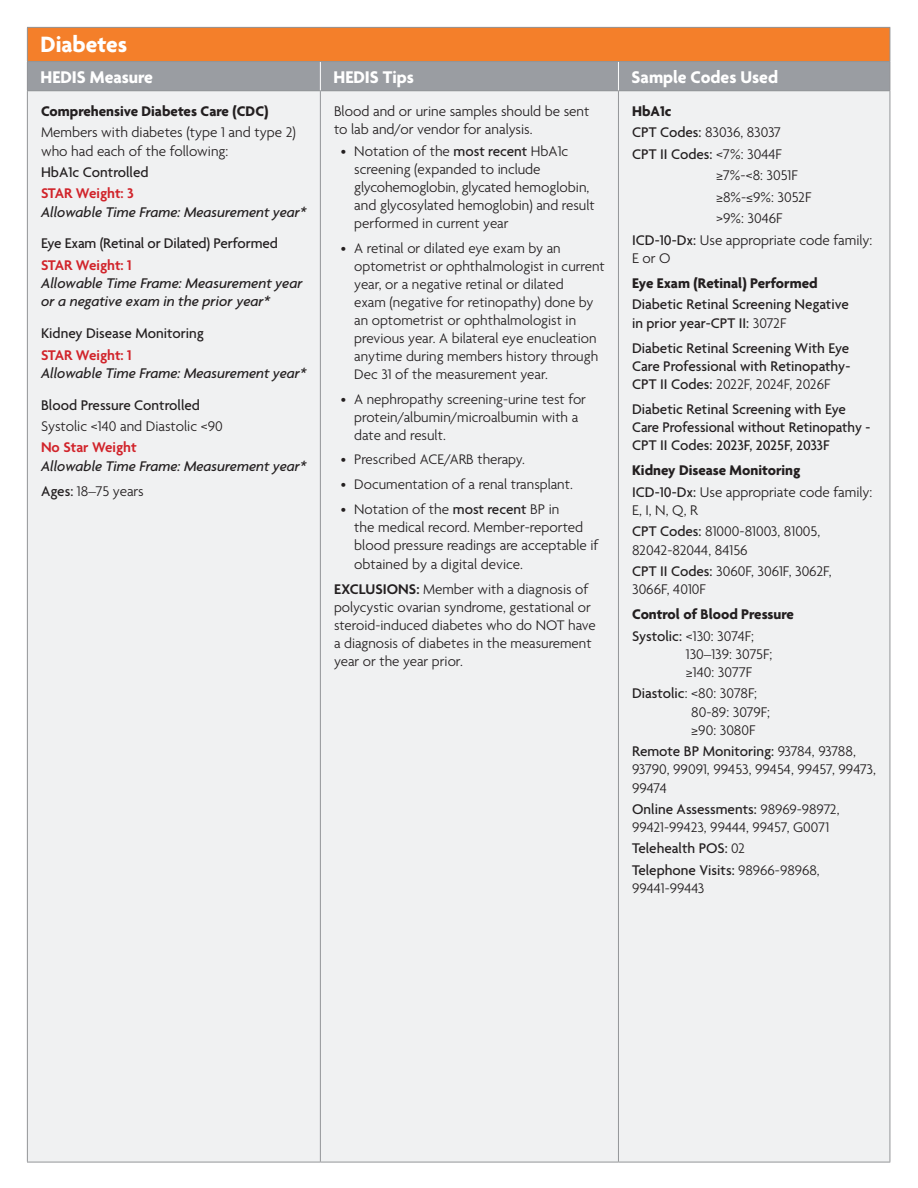
<style>
.page{position:relative;width:918px;height:1188px;background:#fff}
.page>*{position:absolute;margin:0;border:0;box-sizing:border-box;transform-origin:0 0}
.t1{font:700 24px "Agenda";color:#fff}
.t2{font:700 18.3px "Agenda";color:#fff}
.t3{font:300 15.15px/18.1px "Agenda";color:#231f20}
.t4{font:500 15.15px/18.1px "Agenda";color:#231f20}
.t5{font:italic 500 15.15px/18.1px "Agenda";color:#231f20}
.t6{font:700 15.15px/21.5px "Agenda";color:#231f20}
.t7{font:600 15.15px "Agenda";color:#d1232a}
.t8{font:300 15px/18px "Agenda";color:#231f20}
.s1{font-style:normal}
.s2{font-weight:300;font-style:normal}
.s3{font-weight:500}
.s4{font-size:15px}
.s5{font-size:15.15px}
.s6{font-weight:500;font-size:15.15px}
.s7{font-weight:600;font-size:15.15px}
.s8{font-weight:300}
.s9{font-weight:700}
.s10{font-weight:300;font-size:15px}
</style>
<div class="page">
<div style="left:27px;top:91px;width:293px;height:1071px;background:#f0f1f2"></div>
<div style="left:320px;top:91px;width:298px;height:1071px;background:#f0f1f2"></div>
<div style="left:618px;top:91px;width:272px;height:1071px;background:#f0f1f2"></div>
<div style="left:27px;top:27px;width:863px;height:35px;background:#f47f2a"></div>
<div style="left:27px;top:62px;width:293px;height:29px;background:#9a9da2"></div>
<div style="left:320px;top:62px;width:298px;height:29px;background:#9a9da2"></div>
<div style="left:618px;top:62px;width:272px;height:29px;background:#9a9da2"></div>
<hr style="left:27px;top:1162px;width:293px;height:1px;background:#939598">
<hr style="left:320px;top:1162px;width:298px;height:1px;background:#939598">
<hr style="left:618px;top:1162px;width:272px;height:1px;background:#939598">
<hr style="left:27px;top:27px;width:293px;height:1px;background:#939598">
<hr style="left:27px;top:28px;width:1px;height:33px;background:#939598">
<hr style="left:320px;top:27px;width:298px;height:1px;background:#939598">
<hr style="left:618px;top:27px;width:272px;height:1px;background:#939598">
<hr style="left:890px;top:28px;width:1px;height:33px;background:#939598">
<hr style="left:27px;top:61px;width:293px;height:1px;background:#939598">
<hr style="left:320px;top:61px;width:298px;height:1px;background:#939598">
<hr style="left:618px;top:61px;width:272px;height:1px;background:#939598">
<svg style="left:890px;top:62px;width:1px;height:28px"></svg>
<hr style="left:27px;top:90px;width:293px;height:1px;background:#939598">
<hr style="left:27px;top:91px;width:1px;height:1071px;background:#939598">
<hr style="left:320px;top:90px;width:298px;height:1px;background:#939598">
<hr style="left:320px;top:91px;width:1px;height:1071px;background:#939598">
<hr style="left:618px;top:90px;width:272px;height:1px;background:#939598">
<hr style="left:618px;top:91px;width:1px;height:1071px;background:#939598">
<hr style="left:890px;top:91px;width:1px;height:1071px;background:#939598">
<svg style="left:320px;top:62px;width:1px;height:28px"></svg>
<svg style="left:618px;top:62px;width:1px;height:28px"></svg>
<h1 class="t1" style="left:41px;top:30px;width:88px">Diabetes</h1>
<p class="t2" style="left:41px;top:66px;width:114px">HEDIS Measure</p>
<p class="t2" style="left:334px;top:66px;width:82px">HEDIS Tips</p>
<p class="t2" style="left:632px;top:66px;width:148px">Sample Codes Used</p>
<p class="t6" style="left:41px;top:100px;width:229px">Comprehensive Diabetes Care (CDC)</p>
<p class="t3" style="left:41px;top:123px;width:256px">Members with diabetes (type 1 and type 2) who had each of the following:</p>
<p class="t4" style="left:41px;top:163px;width:109px">HbA1c Controlled</p>
<p class="t7" style="left:41px;top:184px;width:94px">STAR Weight: 3</p>
<p class="t5" style="left:41px;top:202px;width:267px">Allowable Time Frame: Measurement year*</p>
<p class="t4" style="left:41px;top:234px;width:238px">Eye Exam (Retinal or Dilated) Performed</p>
<p class="t7" style="left:41px;top:256px;width:92px">STAR Weight: 1</p>
<p class="t5" style="left:41px;top:274px;width:263px">Allowable Time Frame: Measurement year or a negative exam in the prior year*</p>
<p class="t4" style="left:41px;top:324px;width:164px">Kidney Disease Monitoring</p>
<p class="t7" style="left:41px;top:345px;width:92px">STAR Weight: 1</p>
<p class="t5" style="left:41px;top:363px;width:267px">Allowable Time Frame: Measurement year*</p>
<p class="t4" style="left:41px;top:395px;width:160px">Blood Pressure Controlled</p>
<p class="t3" style="left:41px;top:417px;width:183px">Systolic &lt;140 and Diastolic &lt;90</p>
<p class="t7" style="left:41px;top:438px;width:97px">No Star Weight</p>
<p class="t5" style="left:41px;top:453px;width:267px;line-height:25px">Allowable Time Frame: Measurement year*<br><span class="s1">Ages:</span> <span class="s2">18–75 years</span></p>
<p class="t3" style="left:334px;top:102px;width:257px">Blood and or urine samples should be sent to lab and/or vendor for analysis.</p>
<p class="t3" style="left:354px;top:141px;width:242px;text-indent:-13px">• Notation of the <span class="s3">most recent</span> HbA1c screening (expanded to include glycohemoglobin, glycated hemoglobin, and glycosylated hem<span class="s4">oglobin) and result</span></p>
<p class="t8" style="left:354px;top:214px;width:156px">performed in current year</p>
<p class="t8" style="left:354px;top:239px;width:252px;text-indent:-14px">• A retinal or dilated eye exam by an optometrist or ophthalmologist in current year, or a negative retinal or dilated<br>exam (negative for retinopathy) done by an optometrist or ophthalmologist in previous year. A bilateral eye enucleation anytime during members history through Dec 31 of the measurement year.</p>
<p class="t8" style="left:354px;top:390px;width:233px;text-indent:-14px">• A nephropathy screening-urine test for protein/albumin/microalbumin with a date and result.</p>
<p class="t8" style="left:341px;top:450px;width:186px">• Prescribed ACE/ARB therapy.</p>
<p class="t8" style="left:341px;top:475px;width:234px">• Documentation of a renal transplant.</p>
<p class="t8" style="left:341px;top:500px;width:220px">• Notation of <span class="s5">the</span> <span class="s6">most recent</span> <span class="s5">BP in</span></p>
<p class="t3" style="left:354px;top:518px;width:246px">the medical record. Member-reported blood pressure readings are acceptable if obtained by a digital device.</p>
<p class="t8" style="left:334px;top:580px;width:263px"><span class="s7">EXCLUSIONS:</span> Member with a diagnosis of polycystic ovarian syndrome, gestational or steroid-induced diabetes who do NOT have a diagnosis of diabetes in the measurement year or the year prior.</p>
<p class="t6" style="left:632px;top:100px;width:41px">HbA1c</p>
<p class="t3" style="left:632px;top:123px;width:151px"><span class="s3">CPT Codes:</span> 83036, 83037</p>
<p class="t4" style="left:632px;top:145px;width:151px">CPT II Codes: <span class="s8">&lt;7%: 3044F</span></p>
<p class="t3" style="left:716px;top:166px;width:83px">≥7%-&lt;8: 3051F</p>
<p class="t3" style="left:716px;top:188px;width:97px">≥8%-≤9%: 3052F</p>
<p class="t3" style="left:716px;top:209px;width:68px">&gt;9%: 3046F</p>
<p class="t3" style="left:632px;top:231px;width:242px"><span class="s3">ICD-10-Dx:</span> Use appropriate code family:</p>
<p class="t3" style="left:632px;top:249px;width:40px">E or O</p>
<p class="t6" style="left:632px;top:272px;width:187px">Eye Exam (Retinal) Performed</p>
<p class="t4" style="left:632px;top:295px;width:218px">Diabetic Retinal Screening Negative in prior year-CPT II: <span class="s8">3072F</span></p>
<p class="t4" style="left:632px;top:338px;width:220px;text-align:justify">Diabetic Retinal Screening With Eye Care Professional with Retinopathy-CPT II Codes: <span class="s8">2022F, 2024F, 2026F</span></p>
<p class="t4" style="left:632px;top:400px;width:240px">Diabetic Retinal Screening with Eye<br>Care Professional without Retinopathy -<br>CPT II Codes: 2023F, 2025F, 2033F</p>
<p class="t3" style="left:632px;top:459px;width:242px;line-height:21.5px"><span class="s9">Kidney Disease Monitoring<br></span><span class="s3">ICD-10-Dx:</span> Use appropriate code family:</p>
<p class="t3" style="left:632px;top:499px;width:190px;line-height:21.5px">E, I, N, Q, R<br><span class="s3">CPT Codes:</span> 81000-81003, 81005,</p>
<p class="t3" style="left:632px;top:539px;width:201px;line-height:21.5px">82042-82044, 84156<br><span class="s3">CPT II Codes:</span> 3060F, 3061F, 3062F,</p>
<p class="t3" style="left:632px;top:580px;width:75px">3066F, 4010F</p>
<p class="t6" style="left:632px;top:603px;width:163px">Control of Blood Pressure<br><span class="s3">Systolic:</span> <span class="s8">&lt;130: 3074F;</span></p>
<p class="t3" style="left:686px;top:645px;width:88px">130–139: 3075F; ≥140: 3077F</p>
<p class="t3" style="left:691px;top:684px;width:80px;text-indent:-59px"><span class="s3">Diastolic</span>: &lt;80: 3078F;<br>80-89: 3079F; ≥90: 3080F</p>
<p class="t3" style="left:632px;top:742px;width:245px"><span class="s3">Remote BP Monitoring:</span> 93784, 93788,<br>93790, 99091, 99453, 99454, 99457, 99473,<br>99474</p>
<p class="t4" style="left:632px;top:800px;width:209px">Online Assessments: <span class="s10">98969-98972,</span></p>
<p class="t8" style="left:632px;top:818px;width:199px">99421-99423, 99444, 99457, G0071</p>
<p class="t4" style="left:632px;top:838px;width:189px;line-height:21.5px">Telehealth POS: <span class="s10">02<br></span>Telephone Visits: <span class="s10">98966-98968,</span></p>
<p class="t8" style="left:632px;top:879px;width:74px">99441-99443</p>
</div>
